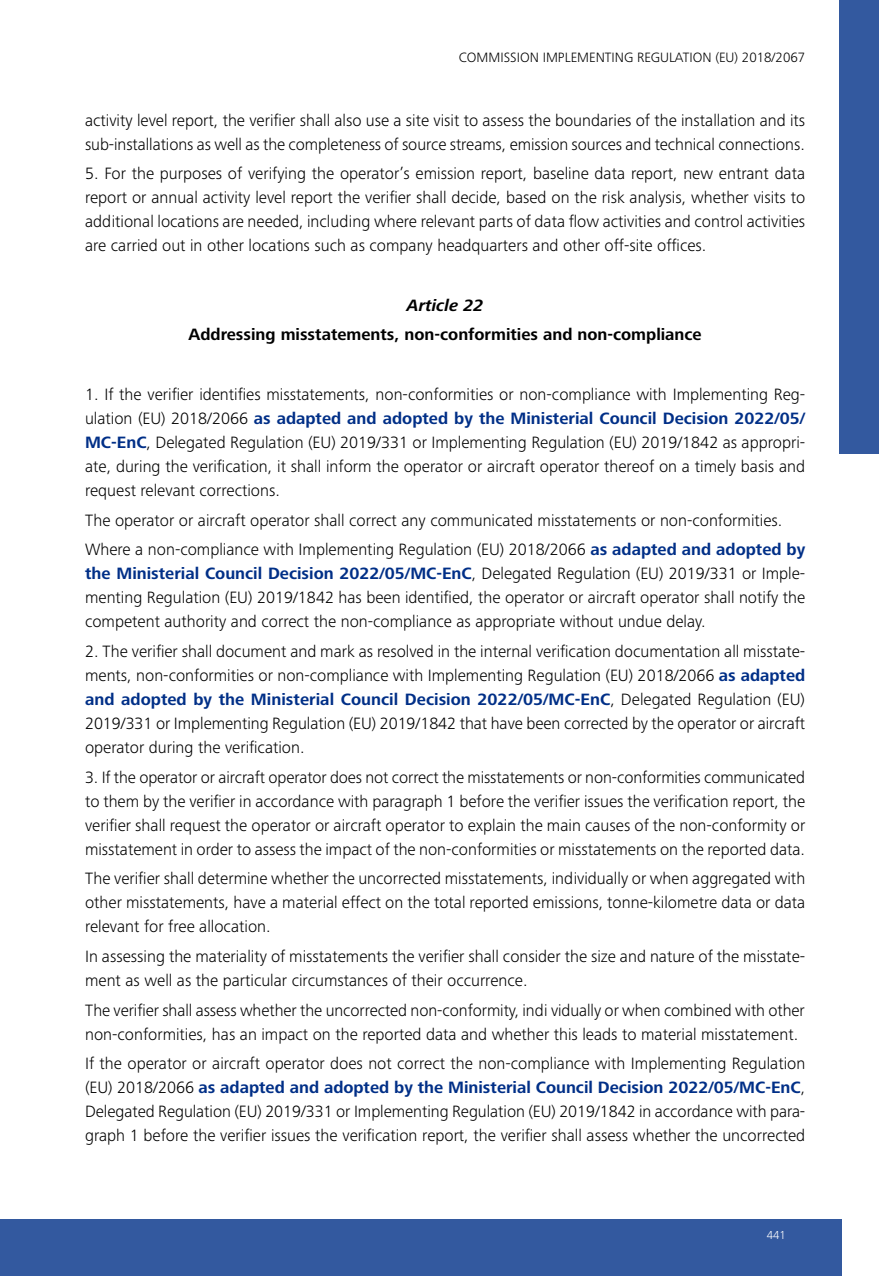
<style>
.page{position:relative;width:879px;height:1276px;background:#fff}
.page>*{position:absolute;margin:0;border:0;box-sizing:border-box;transform-origin:0 0}
.t1{font:300 17px/24px "Frutiger Next Pro";color:#000;text-align:justify}
.t2{font:700 17px "Frutiger Next Pro";color:#000}
.t3{font:italic 700 17px "Frutiger Next Pro";color:#000}
.t4{font:300 14px "Frutiger Next Pro";color:#000}
.t5{font:300 12px "Frutiger Next Pro";color:#fff}
.s1{font-weight:700;color:#002f87}
</style>
<div class="page">
<div style="left:0;top:1219px;width:841px;height:57px;background:#33599f"></div>
<div style="left:839px;top:0;width:40px;height:454px;background:#33599f"></div>
<p class="t4" style="left:459px;top:49px;width:348px">COMMISSION IMPLEMENTING REGULATION (EU) 2018/2067</p>
<p class="t1" style="left:85px;top:108px;width:721px">activity level report, the verifier shall also use a site visit to assess the boundaries of the installation and its sub-installations as well as the completeness of source streams, emission sources and technical connections.</p>
<p class="t1" style="left:85px;top:162px;width:722px">5. For the purposes of verifying the operator’s emission report, baseline data report, new entrant data report or annual activity level report the verifier shall decide, based on the risk analysis, whether visits to additional locations are needed, including where relevant parts of data flow activities and control activities are carried out in other locations such as company headquarters and other off-site offices.</p>
<p class="t3" style="left:407px;top:295px;width:78px">Article 22</p>
<p class="t2" style="left:189px;top:325px;width:514px">Addressing misstatements, non-conformities and non-compliance</p>
<p class="t1" style="left:85px;top:382px;width:722px">1. If the verifier identifies misstatements, non-conformities or non-compliance with Implementing Reg&shy;ulation (EU) 2018/2066 <span class="s1">as adapted and adopted by the Ministerial Council Decision 2022/05/ MC-EnC</span>, Delegated Regulation (EU) 2019/331 or Implementing Regulation (EU) 2019/1842 as appropri&shy;ate, during the verification, it shall inform the operator or aircraft operator thereof on a timely basis and request relevant corrections.</p>
<p class="t1" style="left:85px;top:505px;width:721px;line-height:29.6px">The operator or aircraft operator shall correct any communicated misstatements or non-conformities.<br>Where a non-compliance with Implementing Regulation (EU) 2018/2066 <span class="s1">as adapted and adopted by</span></p>
<p class="t1" style="left:85px;top:561px;width:722px"><span class="s1">the Ministerial Council Decision 2022/05/MC-EnC</span>, Delegated Regulation (EU) 2019/331 or Imple&shy;menting Regulation (EU) 2019/1842 has been identified, the operator or aircraft operator shall notify the competent authority and correct the non-compliance as appropriate without undue delay.</p>
<p class="t1" style="left:85px;top:639px;width:722px">2. The verifier shall document and mark as resolved in the internal verification documentation all misstate&shy;ments, non-conformities or non-compliance with Implementing Regulation (EU) 2018/2066 <span class="s1">as adapted and adopted by the Ministerial Council Decision 2022/05/MC-EnC</span>, Delegated Regulation (EU)<br>2019/331 or Implementing Regulation (EU) 2019/1842 that have been corrected by the operator or aircraft operator during the verification.</p>
<p class="t1" style="left:85px;top:765px;width:722px">3. If the operator or aircraft operator does not correct the misstatements or non-conformities communicated to them by the verifier in accordance with paragraph 1 before the verifier issues the verification report, the verifier shall request the operator or aircraft operator to explain the main causes of the non-conformity or misstatement in order to assess the impact of the non-conformities or misstatements on the reported data.</p>
<p class="t1" style="left:85px;top:866px;width:722px">The verifier shall determine whether the uncorrected misstatements, individually or when aggregated with other misstatements, have a material effect on the total reported emissions, tonne-kilometre data or data relevant for free allocation.</p>
<p class="t1" style="left:85px;top:944px;width:721px">In assessing the materiality of misstatements the verifier shall consider the size and nature of the misstate&shy;ment as well as the particular circumstances of their occurrence.</p>
<p class="t1" style="left:85px;top:998px;width:721px">The verifier shall assess whether the uncorrected non-conformity, indi vidually or when combined with other non-conformities, has an impact on the reported data and whether this leads to material misstatement.</p>
<p class="t1" style="left:85px;top:1051px;width:722px">If the operator or aircraft operator does not correct the non-compliance with Implementing Regulation (EU) 2018/2066 <span class="s1">as adapted and adopted by the Ministerial Council Decision 2022/05/MC-EnC</span>, Delegated Regulation (EU) 2019/331 or Implementing Regulation (EU) 2019/1842 in accordance with para&shy;graph 1 before the verifier issues the verification report, the verifier shall assess whether the uncorrected</p>
<p class="t5" style="left:767px;top:1227px;width:21px">441</p>
</div>
